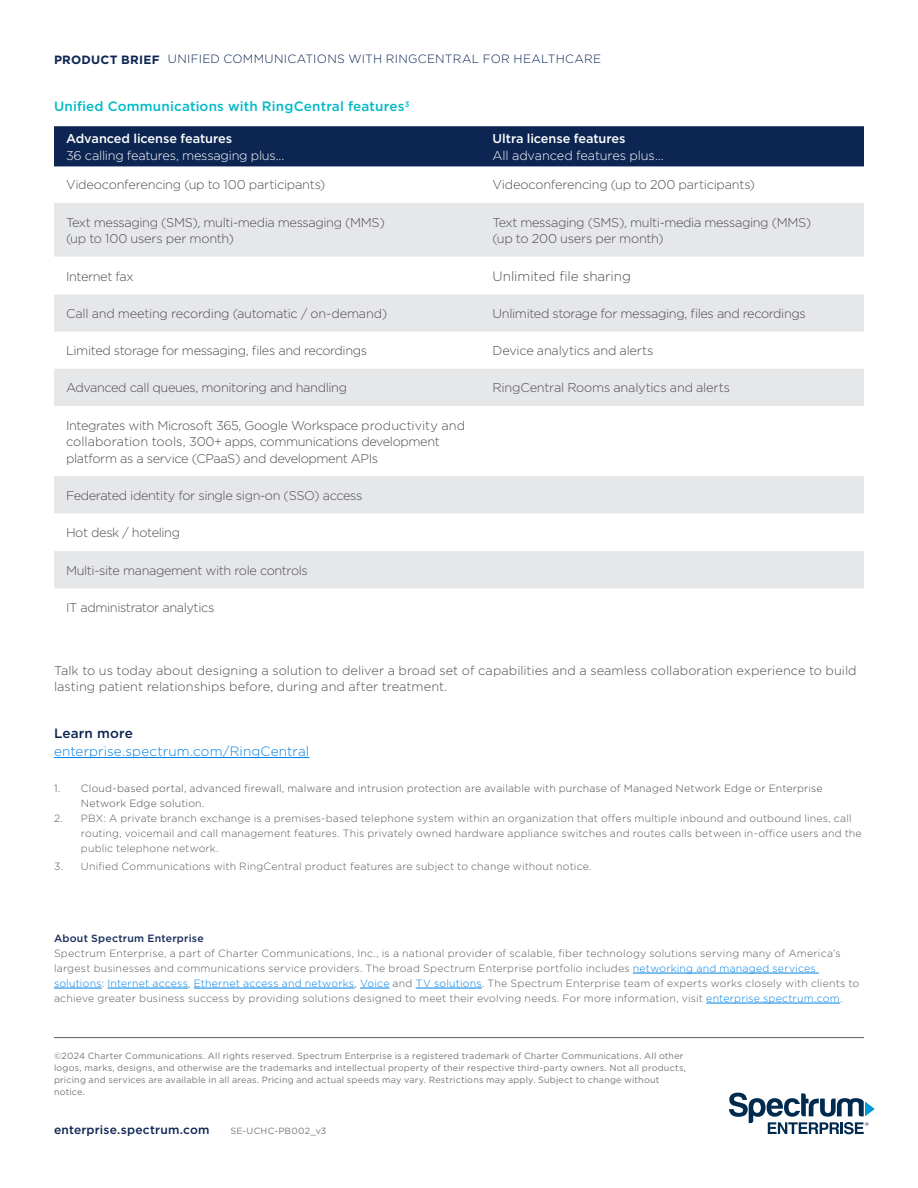
<style>
.page{position:relative;width:918px;height:1188px;background:#fff}
.page>*{position:absolute;margin:0;border:0;box-sizing:border-box;transform-origin:0 0}
.t1{font:500 13.5px "Gotham";letter-spacing:.01em;color:#00bac6}
.t2{font:300 13.5px "Gotham";letter-spacing:.01em;color:#0082e6}
.t3{font:300 13.5px "Gotham";letter-spacing:-.005em;color:#4d4d4f}
.t4{font:500 13.5px "Gotham";letter-spacing:.01em;color:#0c2552}
.t5{font:300 12.75px/16.5px "Gotham";letter-spacing:-.03em;color:#4d4d4f}
.t6{font:300 12.75px/16.5px "Gotham";color:#4d4d4f}
.t7{font:300 12.75px "Gotham";letter-spacing:-.015em;color:#fff}
.t8{font:500 12.75px "Gotham";letter-spacing:-.01em;color:#fff}
.t9{font:300 12px "Gotham";letter-spacing:.025em;color:#0c2552}
.t10{font:500 12px "Gotham";letter-spacing:.02em;color:#0c2552}
.t11{font:700 12px "Gotham";letter-spacing:.025em;color:#0c2552}
.t12{font:300 10.5px/15px "Gotham";letter-spacing:.02em;color:#5a5a5a}
.t13{font:300 10.5px/15px "Gotham";letter-spacing:.015em;color:#4d4d4f}
.t14{font:500 10.5px "Gotham";letter-spacing:.025em;color:#172a5a}
.t15{font:9px/12px "Gotham";letter-spacing:.02em;color:#757679}
.t16{font:9px "Gotham";letter-spacing:.03em;color:#757779}
.s1{color:#0082e6}
</style>
<div class="page">
<svg style="left:729px;top:1093px;width:146px;height:41px"></svg>
<hr style="left:54px;top:757px;width:255px;height:1px;background:#0082e6">
<hr style="left:633px;top:973px;width:186px;height:1px;background:#0082e6">
<hr style="left:54px;top:988px;width:48px;height:1px;background:#0082e6">
<hr style="left:107px;top:988px;width:81px;height:1px;background:#0082e6">
<hr style="left:194px;top:988px;width:160px;height:1px;background:#0082e6">
<svg style="left:360px;top:988px;width:29px;height:1px"></svg>
<hr style="left:416px;top:988px;width:66px;height:1px;background:#0082e6">
<hr style="left:706px;top:1003px;width:134px;height:1px;background:#0082e6">
<hr style="left:54px;top:1037px;width:810px;height:1px;background:#5a5a5a">
<div style="left:54px;top:126px;width:810px;height:40px;background:#0c2552"></div>
<svg style="left:54px;top:203px;width:810px;height:385px;fill:#e6e7e8"></svg>
<p class="t11" style="left:54px;top:51px;width:107px">PRODUCT BRIEF</p>
<p class="t9" style="left:168px;top:51px;width:435px">UNIFIED COMMUNICATIONS WITH RINGCENTRAL FOR HEALTHCARE</p>
<p class="t1" style="left:54px;top:98px;width:357px">Unified Communications with RingCentral features3</p>
<p class="t8" style="left:66px;top:130px;width:168px">Advanced license features</p>
<p class="t7" style="left:66px;top:147px;width:220px">36 calling features, messaging plus...</p>
<p class="t8" style="left:493px;top:130px;width:135px">Ultra license features</p>
<p class="t7" style="left:493px;top:147px;width:173px">All advanced features plus…</p>
<p class="t5" style="left:66px;top:176px;width:261px">Videoconferencing (up to 100 participants)</p>
<p class="t5" style="left:493px;top:176px;width:264px">Videoconferencing (up to 200 participants)</p>
<p class="t5" style="left:66px;top:213px;width:320px">Text messaging (SMS), multi-media messaging (MMS) (up to 100 users per month)</p>
<p class="t5" style="left:493px;top:213px;width:320px">Text messaging (SMS), multi-media messaging (MMS) (up to 200 users per month)</p>
<p class="t5" style="left:66px;top:267px;width:69px">Internet fax</p>
<p class="t3" style="left:493px;top:268px;width:140px">Unlimited file sharing</p>
<p class="t5" style="left:66px;top:305px;width:323px">Call and meeting recording (automatic / on-demand)</p>
<p class="t5" style="left:493px;top:305px;width:315px">Unlimited storage for messaging, files and recordings</p>
<p class="t5" style="left:66px;top:342px;width:303px">Limited storage for messaging, files and recordings</p>
<p class="t5" style="left:493px;top:342px;width:162px">Device analytics and alerts</p>
<p class="t5" style="left:66px;top:379px;width:283px">Advanced call queues, monitoring and handling</p>
<p class="t5" style="left:493px;top:379px;width:239px">RingCentral Rooms analytics and alerts</p>
<p class="t5" style="left:66px;top:417px;width:401px">Integrates with Microsoft 365, Google Workspace productivity and collaboration tools, 300+ apps, communications development platform as a service (CPaaS) and development APIs</p>
<p class="t5" style="left:66px;top:487px;width:298px">Federated identity for single sign-on (SSO) access</p>
<p class="t5" style="left:66px;top:524px;width:116px">Hot desk / hoteling</p>
<p class="t5" style="left:66px;top:562px;width:243px">Multi-site management with role controls</p>
<p class="t5" style="left:66px;top:599px;width:150px">IT administrator analytics</p>
<p class="t6" style="left:54px;top:662px;width:804px">Talk to us today about designing a solution to deliver a broad set of capabilities and a seamless collaboration experience to build lasting patient relationships before, during and after treatment.</p>
<p class="t4" style="left:54px;top:725px;width:80px">Learn more</p>
<p class="t2" style="left:54px;top:743px;width:257px">enterprise.spectrum.com/RingCentral</p>
<p class="t13" style="left:81px;top:781px;width:743px;text-indent:-27px">1. Cloud-based portal, advanced firewall, malware and intrusion protection are available with purchase of Managed Network Edge or Enterprise<br>Network Edge solution.</p>
<p class="t12" style="left:81px;top:811px;width:782px;text-indent:-27px">2. PBX: A private branch exchange is a premises-based telephone system within an organization that offers multiple inbound and outbound lines, call routing, voicemail and call management features. This privately owned hardware appliance switches and routes calls between in-office users and the public telephone network.</p>
<p class="t12" style="left:54px;top:859px;width:539px">3. Unified Communications with RingCentral product features are subject to change without notice.</p>
<p class="t14" style="left:54px;top:931px;width:151px">About Spectrum Enterprise</p>
<p class="t12" style="left:54px;top:946px;width:807px">Spectrum Enterprise, a part of Charter Communications, Inc., is a national provider of scalable, fiber technology solutions serving many of America’s largest businesses and communications service providers. The broad Spectrum Enterprise portfolio includes <span class="s1">networking and managed services solutions</span>: <span class="s1">Internet access</span>, <span class="s1">Ethernet access and networks</span>, <span class="s1">Voice</span> and <span class="s1">TV solutions</span>. The Spectrum Enterprise team of experts works closely with clients to achieve greater business success by providing solutions designed to meet their evolving needs. For more information, visit <span class="s1">enterprise.spectrum.com</span>.</p>
<p class="t15" style="left:54px;top:1049px;width:634px">©2024 Charter Communications. All rights reserved. Spectrum Enterprise is a registered trademark of Charter Communications. All other logos, marks, designs, and otherwise are the trademarks and intellectual property of their respective third-party owners. Not all products, pricing and services are available in all areas. Pricing and actual speeds may vary. Restrictions may apply. Subject to change without notice.</p>
<p class="t10" style="left:54px;top:1122px;width:157px">enterprise.spectrum.com</p>
<p class="t16" style="left:230px;top:1125px;width:98px">SE-UCHC-PB002_v3</p>
</div>
